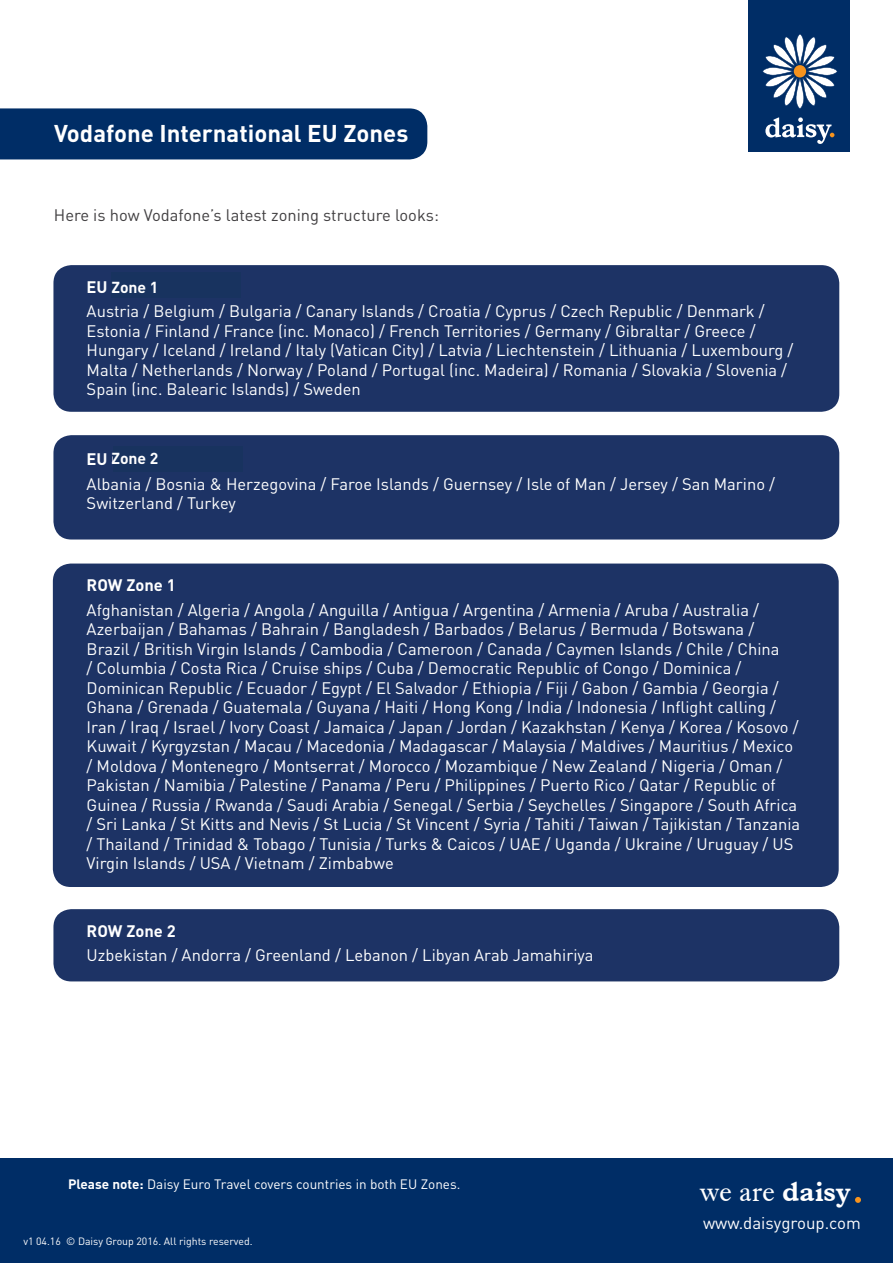
<style>
.page{position:relative;width:893px;height:1263px;background:#fff}
.page>*{position:absolute;margin:0;border:0;box-sizing:border-box;transform-origin:0 0}
.t1{font:28.05px "Dutch 766 BT Roman A";color:#fff}
.t2{font:700 24px "DIN";color:#fff}
.t3{font:16.8px "DIN";color:#fff}
.t4{font:16.5px/19.5px "DIN";color:#fff}
.t5{font:16.5px "DIN";color:#413f41}
.t6{font:700 15.75px "DIN";color:#fff}
.t7{font:13.5px "DIN";color:#fff}
.t8{font:10.5px "DIN";color:#fff}
.s1{font-weight:700}
.s2{font-family:"Dutch 766 BT Bold A"}
</style>
<div class="page">
<div style="left:0;top:108px;width:427px;height:51px;background:#002d66"></div>
<div style="left:53px;top:265px;width:786px;height:147px;background:#1d3365;border-radius:18px"></div>
<div style="left:53px;top:435px;width:786px;height:104px;background:#1d3365;border-radius:18px"></div>
<div style="left:53px;top:909px;width:786px;height:72px;background:#1d3365;border-radius:18px"></div>
<div style="left:53px;top:563px;width:786px;height:324px;background:#1d3365;border-radius:18px"></div>
<div style="left:112px;top:272px;width:129px;height:26px;background:#18335f"></div>
<div style="left:113px;top:446px;width:129px;height:25px;background:#18335f"></div>
<div style="left:748px;top:0;width:102px;height:152px;background:#002d66"></div>
<svg style="left:762px;top:34px;width:75px;height:75px"></svg>
<svg style="left:765px;top:117px;width:69px;height:27px"></svg>
<div style="left:0;top:1159px;width:893px;height:104px;background:#002d66"></div>
<svg style="left:855px;top:1197px;width:6px;height:6px"></svg>
<p class="t2" style="left:54px;top:118px;width:356px">Vodafone International EU Zones</p>
<p class="t5" style="left:54px;top:205px;width:387px">Here is how Vodafone’s latest zoning structure looks:</p>
<p class="t4" style="left:87px;top:274px;width:680px;line-height:24.6px"><span class="s1">EU regulated<br></span>Austria / Belgium / Bulgaria / Canary Islands / Croatia / Cyprus / Czech Republic / Denmark /</p>
<p class="t4" style="left:87px;top:321px;width:708px">Estonia / Finland / France (inc. Monaco) / French Territories / Germany / Gibraltar / Greece / Hungary / Iceland / Ireland / Italy (Vatican City) / Latvia / Liechtenstein / Lithuania / Luxembourg / Malta / Netherlands / Norway / Poland / Portugal (inc. Madeira) / Romania / Slovakia / Slovenia / Spain (inc. Balearic Islands) / Sweden</p>
<p class="t6" style="left:111px;top:277px;width:49px">Zone 1</p>
<p class="t6" style="left:111px;top:448px;width:49px">Zone 2</p>
<p class="t4" style="left:87px;top:446px;width:690px;line-height:24.6px"><span class="s1">EU unregulated<br></span>Albania / Bosnia &amp; Herzegovina / Faroe Islands / Guernsey / Isle of Man / Jersey / San Marino /</p>
<p class="t4" style="left:87px;top:493px;width:151px">Switzerland / Turkey</p>
<p class="t4" style="left:87px;top:572px;width:674px;line-height:24.6px"><span class="s1">ROW Zone 1<br></span>Afghanistan / Algeria / Angola / Anguilla / Antigua / Argentina / Armenia / Aruba / Australia /</p>
<p class="t4" style="left:87px;top:619px;width:715px">Azerbaijan / Bahamas / Bahrain / Bangladesh / Barbados / Belarus / Bermuda / Botswana / Brazil / British Virgin Islands / Cambodia / Cameroon / Canada / Caymen Islands / Chile / China<br>/ Columbia / Costa Rica / Cruise ships / Cuba / Democratic Republic of Congo / Dominica / Dominican Republic / Ecuador / Egypt / El Salvador / Ethiopia / Fiji / Gabon / Gambia / Georgia / Ghana / Grenada / Guatemala / Guyana / Haiti / Hong Kong / India / Indonesia / Inflight calling / Iran / Iraq / Israel / Ivory Coast / Jamaica / Japan / Jordan / Kazakhstan / Kenya / Korea / Kosovo / Kuwait / Kyrgyzstan / Macau / Macedonia / Madagascar / Malaysia / Maldives / Mauritius / Mexico / Moldova / Montenegro / Montserrat / Morocco / Mozambique / New Zealand / Nigeria / Oman / Pakistan / Namibia / Palestine / Panama / Peru / Philippines / Puerto Rico / Qatar / Republic of Guinea / Russia / Rwanda / Saudi Arabia / Senegal / Serbia / Seychelles / Singapore / South Africa / Sri Lanka / St Kitts and Nevis / St Lucia / St Vincent / Syria / Tahiti / Taiwan / Tajikistan / Tanzania / Thailand / Trinidad &amp; Tobago / Tunisia / Turks &amp; Caicos / UAE / Uganda / Ukraine / Uruguay / US Virgin Islands / USA / Vietnam / Zimbabwe</p>
<p class="t4" style="left:87px;top:918px;width:508px;line-height:24.6px"><span class="s1">ROW Zone 2<br></span>Uzbekistan / Andorra / Greenland / Lebanon / Libyan Arab Jamahiriya</p>
<p class="t7" style="left:68px;top:1176px;width:394px"><span class="s1">Please note:</span> Daisy Euro Travel covers countries in both EU Zones.</p>
<p class="t8" style="left:23px;top:1234px;width:231px">v1 04.16 © Daisy Group 2016. All rights reserved.</p>
<p class="t1" style="left:700px;top:1174px;width:152px">we are <span class="s2">daisy</span></p>
<p class="t3" style="left:703px;top:1212px;width:159px">www.daisygroup.com</p>
</div>
